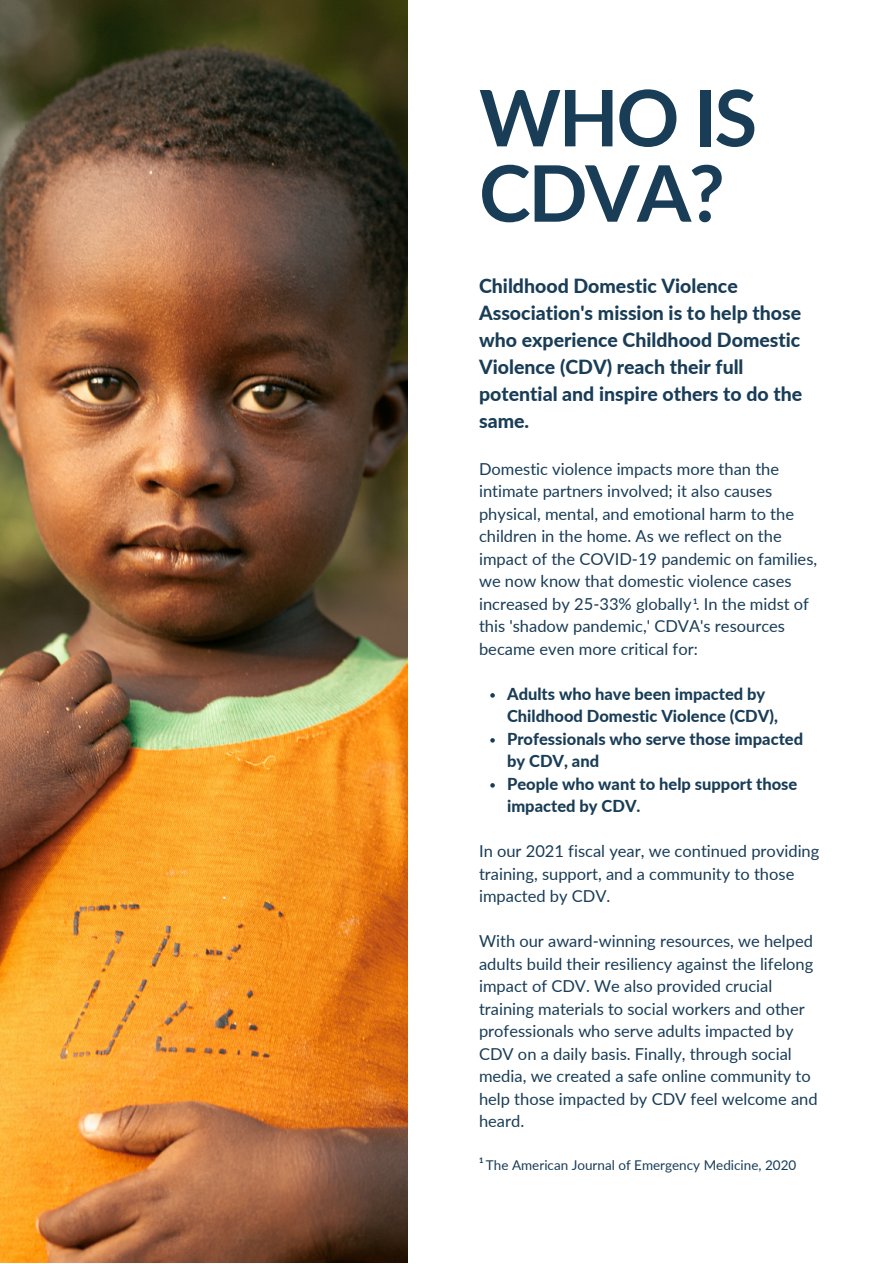
<style>
.page{position:relative;width:893px;height:1264px;background:#fff}
.page>*{position:absolute;margin:0;border:0;box-sizing:border-box;transform-origin:0 0}
.t1{font:700 78px "Lato";letter-spacing:-.03em;color:#193d57}
.t2{font:800 19.5px/27px "Lato";color:#193d57}
.t3{font:16.5px/22.5px "Lato";color:#193d57}
.t4{font:800 16.5px/22.5px "Lato";color:#193d57}
.t5{font:13.5px "Lato";color:#193d57}
.t6{font:800 7.5px "Lato";color:#193d57}
</style>
<div class="page">
<img style="left:0;top:0;width:407px;height:1262px">
<svg style="left:490px;top:693px;width:5px;height:4px"></svg>
<svg style="left:490px;top:738px;width:5px;height:4px"></svg>
<svg style="left:490px;top:783px;width:5px;height:4px"></svg>
<p class="t1" style="left:479px;top:69px;width:279px">WHO IS</p>
<p class="t1" style="left:479px;top:145px;width:247px">CDVA?</p>
<p class="t2" style="left:479px;top:272px;width:324px">Childhood Domestic Violence<br>Association's mission is to help those who experience Childhood Domestic<br>Violence (CDV) reach their full potential and inspire others to do the same.</p>
<p class="t3" style="left:479px;top:457px;width:339px">Domestic violence impacts more than the intimate partners involved; it also causes physical, mental, and emotional harm to the children in the home. As we reflect on the impact of the COVID-19 pandemic on families, we now know that domestic violence cases increased by 25-33% globally . In the midst of this 'shadow pandemic,' CDVA's resources became even more critical for:</p>
<p class="t6" style="left:693px;top:596px;width:6px">1</p>
<p class="t4" style="left:507px;top:682px;width:272px">Adults who have been impacted by<br>Childhood Domestic Violence (CDV),</p>
<p class="t4" style="left:507px;top:727px;width:297px">Professionals who serve those impacted by CDV, and</p>
<p class="t4" style="left:507px;top:772px;width:292px">People who want to help support those impacted by CDV.</p>
<p class="t3" style="left:479px;top:839px;width:342px">In our 2021 fiscal year, we continued providing training, support, and a community to those impacted by CDV.</p>
<p class="t3" style="left:479px;top:929px;width:340px">With our award-winning resources, we helped adults build their resiliency against the lifelong impact of CDV. We also provided crucial training materials to social workers and other professionals who serve adults impacted by CDV on a daily basis. Finally, through social media, we created a safe online community to help those impacted by CDV feel welcome and heard.</p>
<p class="t5" style="left:486px;top:1156px;width:312px">The American Journal of Emergency Medicine, 2020</p>
<p class="t6" style="left:479px;top:1155px;width:6px">1</p>
</div>
